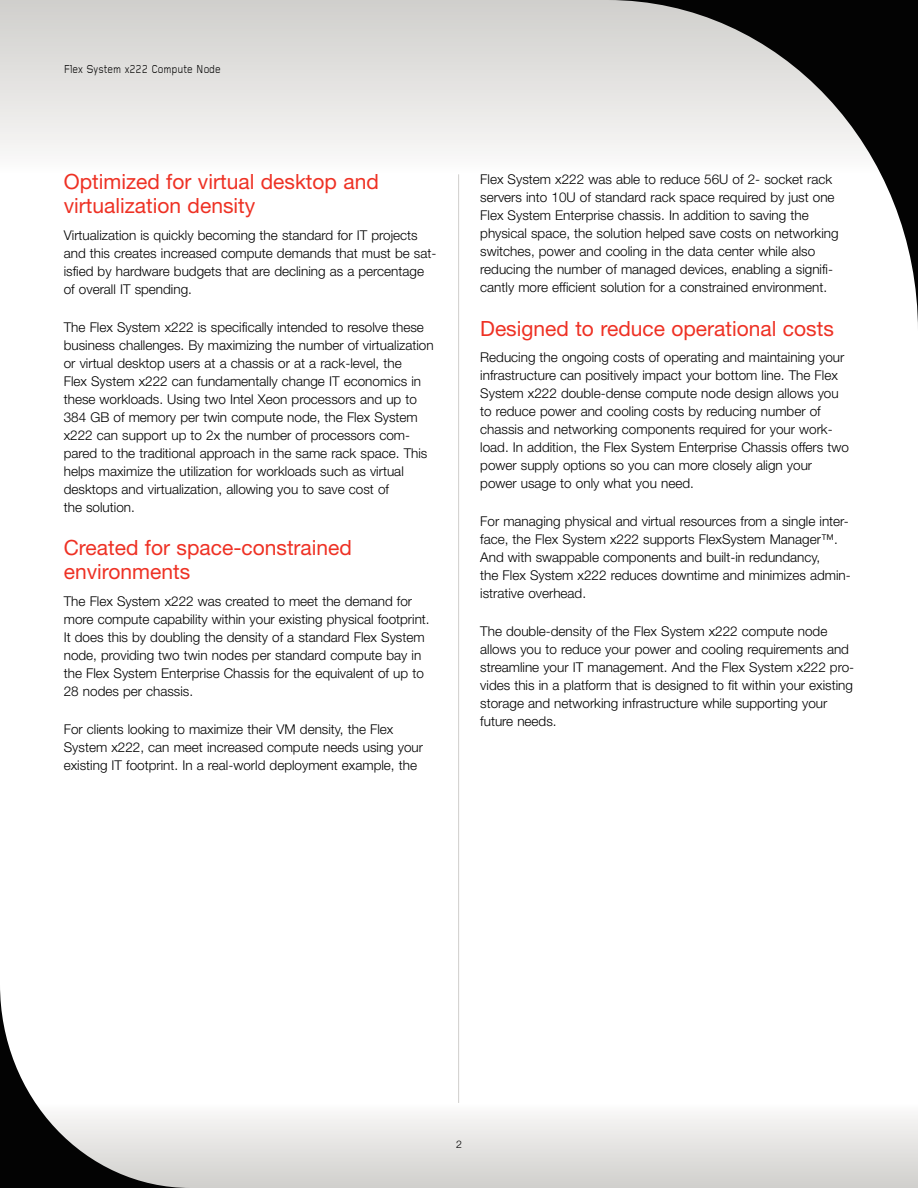
<style>
.page{position:relative;width:918px;height:1188px;background:#fff}
.page>*{position:absolute;margin:0;border:0;box-sizing:border-box;transform-origin:0 0}
.t1{font:21px/24px "Helvetica Neue LT Std";color:#ee3124}
.t2{font:300 13.5px/18px "Helvetica Neue LT Std";color:#000}
.t3{font:12px "Lenovo Do";color:#000;scale:.85 1}
.t4{font:300 10.5px "Helvetica Neue LT Std";color:#000}
</style>
<div class="page">
<div style="left:0;top:1103px;width:918px;height:85px;background:linear-gradient(to bottom,#fcfbfb,#cfcecb)"></div>
<div style="left:0;top:0;width:918px;height:174px;background:linear-gradient(to bottom,#cfcecb,#fcfbfa)"></div>
<hr style="left:458px;top:174px;width:1px;height:929px;background:#d0cfcc">
<svg style="left:608px;top:0;width:310px;height:327px"></svg>
<svg style="left:0;top:990px;width:191px;height:198px"></svg>
<p class="t3" style="left:64px;top:61px;width:186px">Flex System x222 Compute Node</p>
<h2 class="t1" style="left:64px;top:170px;width:317px">Optimized for virtual desktop and virtualization density</h2>
<p class="t2" style="left:64px;top:226px;width:374px">Virtualization is quickly becoming the standard for IT projects and this creates increased compute demands that must be sat&shy;isfied by hardware budgets that are declining as a percentage of overall IT spending.</p>
<p class="t2" style="left:64px;top:318px;width:371px">The Flex System x222 is specifically intended to resolve these business challenges. By maximizing the number of virtualization or virtual desktop users at a chassis or at a rack-level, the<br>Flex System x222 can fundamentally change IT economics in these workloads. Using two Intel Xeon processors and up to 384 GB of memory per twin compute node, the Flex System x222 can support up to 2x the number of processors com&shy;pared to the traditional approach in the same rack space. This helps maximize the utilization for workloads such as virtual desktops and virtualization, allowing you to save cost of<br>the solution.</p>
<h2 class="t1" style="left:64px;top:536px;width:290px">Created for space-constrained environments</h2>
<p class="t2" style="left:64px;top:592px;width:367px">The Flex System x222 was created to meet the demand for more compute capability within your existing physical footprint.<br>It does this by doubling the density of a standard Flex System node, providing two twin nodes per standard compute bay in the Flex System Enterprise Chassis for the equivalent of up to 28 nodes per chassis.</p>
<p class="t2" style="left:64px;top:720px;width:361px">For clients looking to maximize their VM density, the Flex<br>System x222, can meet increased compute needs using your existing IT footprint. In a real-world deployment example, the</p>
<p class="t2" style="left:480px;top:170px;width:360px">Flex System x222 was able to reduce 56U of 2- socket rack servers into 10U of standard rack space required by just one Flex System Enterprise chassis. In addition to saving the physical space, the solution helped save costs on networking switches, power and cooling in the data center while also reducing the number of managed devices, enabling a signifi&shy;cantly more efficient solution for a constrained environment.</p>
<h2 class="t1" style="left:480px;top:316px;width:355px">Designed to reduce operational costs</h2>
<p class="t2" style="left:480px;top:348px;width:370px">Reducing the ongoing costs of operating and maintaining your infrastructure can positively impact your bottom line. The Flex System x222 double-dense compute node design allows you to reduce power and cooling costs by reducing number of chassis and networking components required for your work&shy;load. In addition, the Flex System Enterprise Chassis offers two power supply options so you can more closely align your power usage to only what you need.</p>
<p class="t2" style="left:480px;top:512px;width:372px">For managing physical and virtual resources from a single inter&shy;face, the Flex System x222 supports FlexSystem Manager™.<br>And with swappable components and built-in redundancy,<br>the Flex System x222 reduces downtime and minimizes admin&shy;istrative overhead.</p>
<p class="t2" style="left:480px;top:621px;width:375px">The double-density of the Flex System x222 compute node allows you to reduce your power and cooling requirements and streamline your IT management. And the Flex System x222 pro&shy;vides this in a platform that is designed to fit within your existing storage and networking infrastructure while supporting your future needs.</p>
<p class="t4" style="left:456px;top:1138px;width:7px">2</p>
</div>
